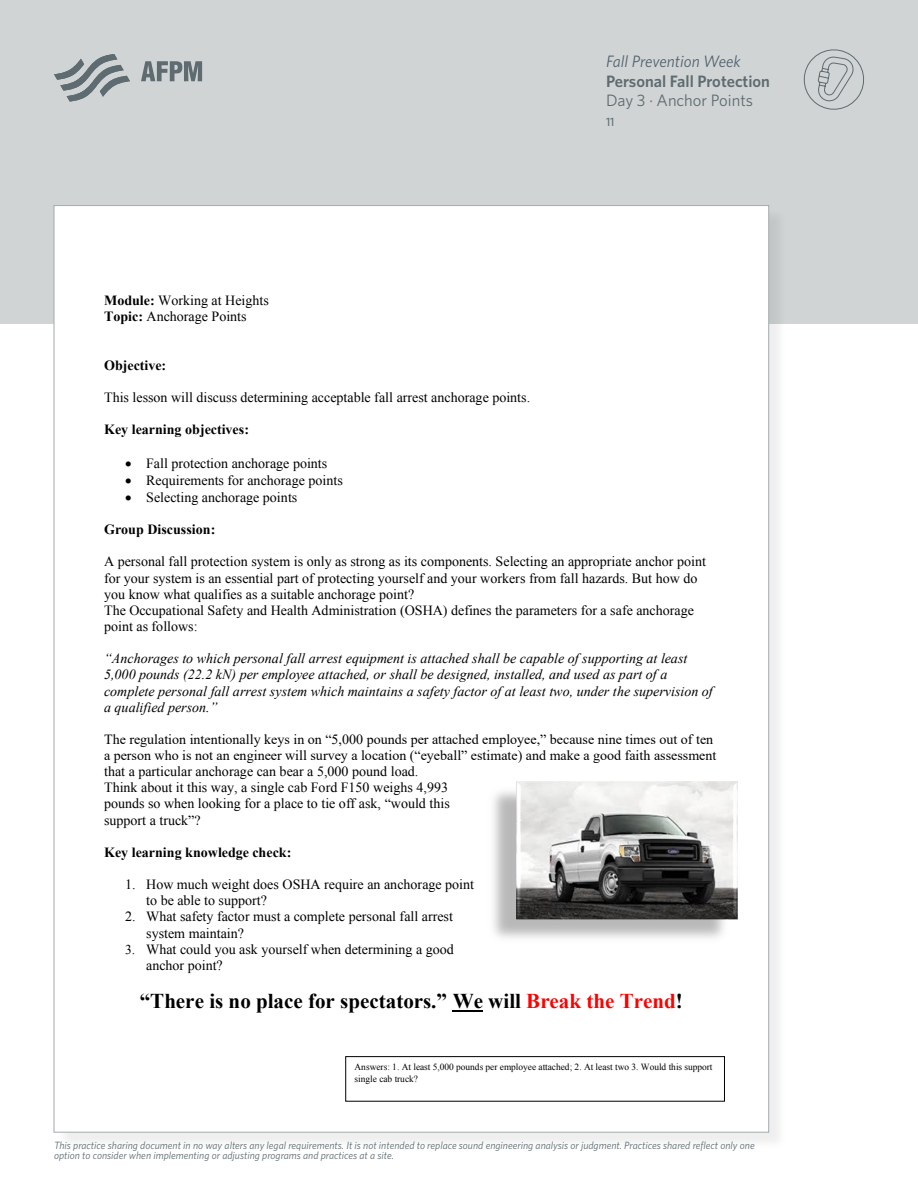
<style>
.page{position:relative;width:918px;height:1188px;background:#fff}
.page>*{position:absolute;margin:0;border:0;box-sizing:border-box;transform-origin:0 0}
.t1{font:700 21px "Times New Roman";color:#000}
.t2{font:600 16.5px "Whitney";color:#5e6b70}
.t3{font:italic 16.5px "Whitney";color:#53626f}
.t4{font:16.5px "Whitney";color:#5e6b70}
.t5{font:14.1px/16.2px "Times New Roman";color:#000}
.t6{font:italic 14.1px/16.2px "Times New Roman";color:#000}
.t7{font:700 14.1px "Times New Roman";color:#000}
.t8{font:500 12px "Whitney";color:#5e6b70}
.t9{font:italic 10.5px/10.5px "Whitney";color:#5e6b70}
.t10{font:9.45px/12.1px "Times New Roman";letter-spacing:-.005em;color:#000}
.s1{font-weight:700}
.s2{font-size:13.5px}
.s3{color:#f00}
</style>
<div class="page">
<div style="left:0;top:0;width:918px;height:324px;background:#d1d4d4"></div>
<svg style="left:54px;top:54px;width:76px;height:48px"></svg>
<svg style="left:141px;top:61px;width:61px;height:20px"></svg>
<svg style="left:803px;top:49px;width:61px;height:61px"></svg>
<div style="left:56px;top:208px;width:732px;height:943px;background:#000;opacity:.07"></div>
<div style="left:54px;top:206px;width:715px;height:926px;background:#fff"></div>
<hr style="left:453px;top:1010px;width:30px;height:2px;background:#000">
<img style="left:493px;top:781px;width:245px;height:157px">
<div style="left:345px;top:1056px;width:380px;height:46px;border:1px solid #000"></div>
<p class="t3" style="left:606px;top:51px;width:136px">Fall Prevention Week</p>
<p class="t2" style="left:606px;top:70px;width:166px">Personal Fall Protection</p>
<p class="t4" style="left:606px;top:90px;width:149px">Day 3 · Anchor Points</p>
<p class="t8" style="left:606px;top:114px;width:10px">11</p>
<p class="t5" style="left:104px;top:292px;width:166px"><span class="s1">Module:</span> Working at Heights<br><span class="s1">Topic:</span> Anchorage Points</p>
<p class="t7" style="left:104px;top:355px;width:64px">Objective:</p>
<p class="t5" style="left:104px;top:389px;width:428px">This lesson will discuss determining acceptable fall arrest anchorage points.</p>
<p class="t7" style="left:104px;top:420px;width:146px">Key learning objectives:</p>
<p class="t5" style="left:125px;top:455px;width:204px">• Fall protection anchorage points</p>
<p class="t5" style="left:125px;top:472px;width:219px">• Requirements for anchorage points</p>
<p class="t5" style="left:125px;top:489px;width:174px">• Selecting anchorage points</p>
<p class="t7" style="left:104px;top:520px;width:113px">Group Discussion:</p>
<p class="t5" style="left:104px;top:553px;width:603px">A personal fall protection system is only as strong as its components. Selecting an appropriate anchor point for your system is an essential part of protecting yourself and your workers from fall hazards. But how do you know what qualifies as a suitable anchorage point?<br>The Occupational Safety and Health Administration (OSHA) defines the parameters for a safe anchorage point as follows:</p>
<p class="t6" style="left:104px;top:650px;width:610px">“Anchorages to which personal fall arrest equipment is attached shall be capable of supporting at least 5,000 pounds (22.2 kN) per employee attached, or shall be designed, installed, and used as part of a complete personal fall arrest system which maintains a safety factor of at least two, under the supervision of a qualified person.”</p>
<p class="t5" style="left:104px;top:731px;width:614px">The regulation intentionally keys in on “5,000 pounds per attached employee,” because nine times out of ten a person who is not an engineer will survey a location (“eyeball” estimate) and make a good faith assessment that a particular anchorage can bear a 5,000 pound load.<br>Think about it this way, a single cab Ford F150 weighs 4,993<br>pounds so when looking for a place to tie off ask, “would this<br>support a truck”?</p>
<p class="t7" style="left:104px;top:842px;width:189px">Key learning knowledge check:</p>
<p class="t5" style="left:146px;top:876px;width:329px;text-indent:-21px">1. How much weight does OSHA require an anchorage point to be able to support?</p>
<p class="t5" style="left:146px;top:908px;width:308px;text-indent:-21px">2. What safety factor must a complete personal fall arrest system maintain?</p>
<p class="t5" style="left:146px;top:941px;width:309px;text-indent:-21px"><span class="s2">3.</span> What could you ask yourself when determining a good anchor point?</p>
<h1 class="t1" style="left:140px;top:986px;width:545px">“There is no place for spectators.” We will <span class="s3">Break the Trend</span>!</h1>
<p class="t10" style="left:355px;top:1061px;width:359px">Answers: 1. At least 5,000 pounds per employee attached; 2. At least two 3. Would this support single cab truck?</p>
<p class="t9" style="left:54px;top:1140px;width:702px">This practice sharing document in no way alters any legal requirements. It is not intended to replace sound engineering analysis or judgment. Practices shared reflect only one option to consider when implementing or adjusting programs and practices at a site.</p>
</div>
